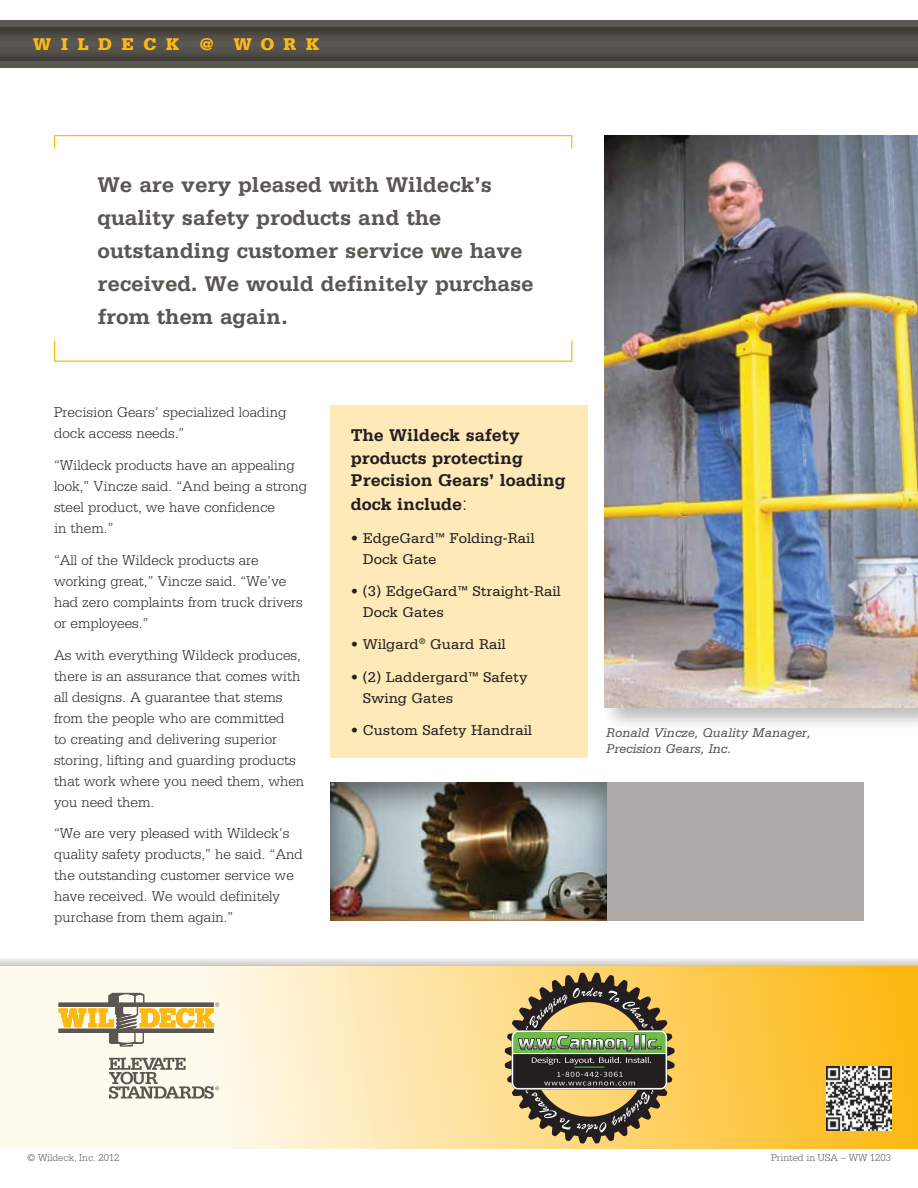
<style>
.page{position:relative;width:918px;height:1188px;background:#fff}
.page>*{position:absolute;margin:0;border:0;box-sizing:border-box;transform-origin:0 0}
.t1{font:700 22.5px/33px "Serifa";color:#5a5652}
.t2{font:700 18px/23px "Serifa";color:#231f20}
.t3{font:900 18px "Serifa";letter-spacing:.54em;color:#fdb913}
.t4{font:300 15px/21px "Serifa";color:#231f20}
.t5{font:15px/21px "Serifa";color:#231f20}
.t6{font:italic 13.5px/15.8px "Serifa";color:#5a5652}
.t7{font:300 10.5px "Serifa";color:#5a5652}
.s1{font-weight:300;font-size:21px}
</style>
<div class="page">
<svg style="left:0;top:959px;width:918px;height:7px;background:#dddbda"></svg>
<svg style="left:0;top:967px;width:918px;height:181px;background:#fde09a"></svg>
<svg style="left:59px;top:993px;width:160px;height:54px;background:#d6c498"></svg>
<svg style="left:109px;top:1058px;width:110px;height:41px;background:#c9c4ba"></svg>
<div style="left:0;top:20px;width:918px;height:48px;background:#5a5652"></div>
<svg style="left:0;top:53px;width:918px;height:8px"></svg>
<svg style="left:0;top:27px;width:918px;height:10px"></svg>
<div style="left:330px;top:405px;width:258px;height:353px;background:#feeab8"></div>
<div style="left:601px;top:131px;width:317px;height:601px;background:#231f20;opacity:.3"></div>
<img style="left:605px;top:135px;width:313px;height:572px">
<div style="left:54px;top:135px;width:518px;height:14px;border:1px solid #fdb913"></div>
<div style="left:54px;top:340px;width:518px;height:22px;border:1px solid #fdb913"></div>
<div style="left:330px;top:782px;width:534px;height:138px;background:#aca9a7"></div>
<div style="left:329px;top:780px;width:281px;height:141px;background:#231f20;opacity:.5"></div>
<img style="left:827px;top:1067px;width:64px;height:64px">
<img style="left:504px;top:973px;width:171px;height:171px">
<p class="t3" style="left:33px;top:33px;width:287px">WILDECK @ WORK</p>
<h1 class="t1" style="left:98px;top:167px;width:438px">We are very pleased with Wildeck’s quality safety products and the outstanding customer service we have received. We would definitely purchase from them again.</h1>
<p class="t4" style="left:54px;top:402px;width:234px">Precision Gears’ specialized loading dock access needs.”</p>
<p class="t4" style="left:54px;top:454px;width:255px">“Wildeck products have an appealing look,” Vincze said. “And being a strong steel product, we have confidence<br>in them.”</p>
<p class="t4" style="left:54px;top:549px;width:250px">“All of the Wildeck products are working great,” Vincze said. “We’ve had zero complaints from truck drivers or employees.”</p>
<p class="t4" style="left:54px;top:644px;width:252px">As with everything Wildeck produces, there is an assurance that comes with all designs. A guarantee that stems from the people who are committed<br>to creating and delivering superior storing, lifting and guarding products that work where you need them, when you need them.</p>
<p class="t4" style="left:54px;top:823px;width:250px">“We are very pleased with Wildeck’s quality safety products,” he said. “And the outstanding customer service we have received. We would definitely purchase from them again.”</p>
<p class="t2" style="left:351px;top:424px;width:217px">The Wildeck safety products protecting<br>Precision Gears’ loading dock include<span class="s1">:</span></p>
<p class="t5" style="left:363px;top:527px;width:173px;text-indent:-12px">• EdgeGard<sup>™</sup> Folding-Rail<br>Dock Gate</p>
<p class="t5" style="left:363px;top:581px;width:199px;text-indent:-12px">• (3) EdgeGard<sup>™</sup> Straight-Rail<br>Dock Gates</p>
<p class="t5" style="left:351px;top:634px;width:156px">• Wilgard<sup>®</sup> Guard Rail</p>
<p class="t5" style="left:363px;top:666px;width:166px;text-indent:-12px">• (2) Laddergard<sup>™</sup> Safety<br>Swing Gates</p>
<p class="t5" style="left:351px;top:720px;width:183px">• Custom Safety Handrail</p>
<p class="t6" style="left:606px;top:725px;width:206px">Ronald Vincze, Quality Manager,<br>Precision Gears, Inc.</p>
<p class="t7" style="left:27px;top:1151px;width:94px">© Wildeck, Inc. 2012</p>
<p class="t7" style="left:771px;top:1151px;width:121px">Printed in USA – WW 1203</p>
</div>
